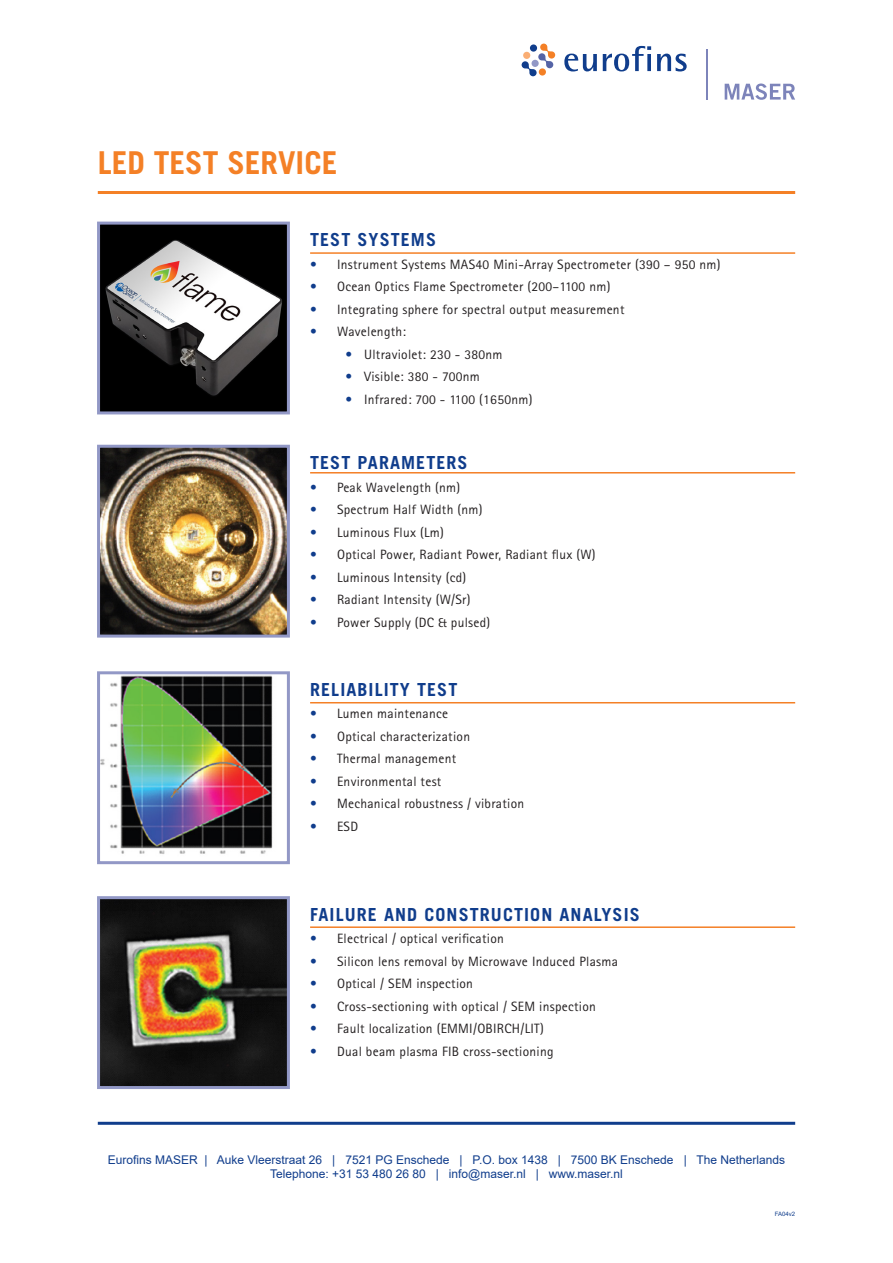
<style>
.page{position:relative;width:893px;height:1263px;background:#fff}
.page>*{position:absolute;margin:0;border:0;box-sizing:border-box;transform-origin:0 0}
.t1{font:700 31.5px "Trade Gothic";color:#f48026}
.t2{font:700 18px "Trade Gothic";letter-spacing:.06em;color:#103d8c}
.t3{font:13.5px "Rotis Sans Serif Std";letter-spacing:.02em;color:#231f20}
.t4{font:12px "Arial";color:#103d8c}
.t5{font:6px "Arial";color:#103d8c}
.s1{color:#103d8c}
</style>
<div class="page">
<hr style="left:98px;top:191px;width:697px;height:3px;background:#f48026">
<svg style="left:522px;top:44px;width:33px;height:32px"></svg>
<div style="left:539px;top:68px;width:7px;height:8px;background:#f48026;border-radius:50%"></div>
<div style="left:523px;top:52px;width:7px;height:7px;background:#faae74;border-radius:50%"></div>
<div style="left:530px;top:44px;width:7px;height:8px;background:#103d8c;border-radius:50%"></div>
<svg style="left:564px;top:54px;width:33px;height:17px"></svg>
<svg style="left:603px;top:46px;width:48px;height:25px"></svg>
<svg style="left:657px;top:54px;width:30px;height:17px"></svg>
<svg style="left:725px;top:83px;width:70px;height:17px"></svg>
<hr style="left:706px;top:50px;width:1px;height:50px;background:#7d84ba">
<img style="left:101px;top:226px;width:185px;height:184px">
<div style="left:97px;top:222px;width:193px;height:192px;border:3px solid #9298c6"></div>
<img style="left:101px;top:449px;width:185px;height:185px">
<div style="left:97px;top:445px;width:193px;height:193px;border:3px solid #9298c6"></div>
<img style="left:101px;top:675px;width:172px;height:179px">
<div style="left:97px;top:671px;width:193px;height:193px;border:3px solid #9298c6"></div>
<hr style="left:98px;top:1122px;width:697px;height:3px;background:#103d8c">
<img style="left:101px;top:900px;width:185px;height:185px">
<div style="left:97px;top:896px;width:193px;height:193px;border:3px solid #9298c6"></div>
<hr style="left:310px;top:252px;width:485px;height:2px;background:#f48026">
<hr style="left:310px;top:472px;width:485px;height:1px;background:#f48026">
<hr style="left:310px;top:702px;width:485px;height:1px;background:#f48026">
<hr style="left:310px;top:926px;width:485px;height:2px;background:#f48026">
<p class="t1" style="left:98px;top:144px;width:241px">LED TEST SERVICE</p>
<p class="t2" style="left:310px;top:229px;width:127px">TEST SYSTEMS</p>
<p class="t3" style="left:310px;top:256px;width:412px"><span class="s1">•</span> Instrument Systems MAS40 Mini-Array Spectrometer (390 – 950 nm)</p>
<p class="t3" style="left:310px;top:279px;width:302px"><span class="s1">•</span> Ocean Optics Flame Spectrometer (200–1100 nm)</p>
<p class="t3" style="left:310px;top:301px;width:316px"><span class="s1">•</span> Integrating sphere for spectral output measurement</p>
<p class="t3" style="left:310px;top:324px;width:97px"><span class="s1">•</span> Wavelength:</p>
<p class="t3" style="left:346px;top:346px;width:158px"><span class="s1">•</span> Ultraviolet: 230 - 380nm</p>
<p class="t3" style="left:346px;top:369px;width:136px"><span class="s1">•</span> Visible: 380 - 700nm</p>
<p class="t3" style="left:346px;top:391px;width:188px"><span class="s1">•</span> Infrared: 700 - 1100 (1650nm)</p>
<p class="t2" style="left:310px;top:452px;width:159px">TEST PARAMETERS</p>
<p class="t3" style="left:310px;top:479px;width:152px"><span class="s1">•</span> Peak Wavelength (nm)</p>
<p class="t3" style="left:310px;top:502px;width:174px"><span class="s1">•</span> Spectrum Half Width (nm)</p>
<p class="t3" style="left:310px;top:524px;width:135px"><span class="s1">•</span> Luminous Flux (Lm)</p>
<p class="t3" style="left:310px;top:547px;width:287px"><span class="s1">•</span> Optical Power, Radiant Power, Radiant flux (W)</p>
<p class="t3" style="left:310px;top:569px;width:158px"><span class="s1">•</span> Luminous Intensity (cd)</p>
<p class="t3" style="left:310px;top:592px;width:162px"><span class="s1">•</span> Radiant Intensity (W/Sr)</p>
<p class="t3" style="left:310px;top:614px;width:182px"><span class="s1">•</span> Power Supply (DC &amp; pulsed)</p>
<p class="t2" style="left:310px;top:678px;width:149px">RELIABILITY TEST</p>
<p class="t3" style="left:310px;top:706px;width:140px"><span class="s1">•</span> Lumen maintenance</p>
<p class="t3" style="left:310px;top:728px;width:161px"><span class="s1">•</span> Optical characterization</p>
<p class="t3" style="left:310px;top:751px;width:148px"><span class="s1">•</span> Thermal management</p>
<p class="t3" style="left:310px;top:773px;width:133px"><span class="s1">•</span> Environmental test</p>
<p class="t3" style="left:310px;top:796px;width:216px"><span class="s1">•</span> Mechanical robustness / vibration</p>
<p class="t3" style="left:310px;top:818px;width:50px"><span class="s1">•</span> ESD</p>
<p class="t2" style="left:310px;top:903px;width:331px">FAILURE AND CONSTRUCTION ANALYSIS</p>
<p class="t3" style="left:310px;top:931px;width:195px"><span class="s1">•</span> Electrical / optical verification</p>
<p class="t3" style="left:310px;top:953px;width:309px"><span class="s1">•</span> Silicon lens removal by Microwave Induced Plasma</p>
<p class="t3" style="left:310px;top:976px;width:164px"><span class="s1">•</span> Optical / SEM inspection</p>
<p class="t3" style="left:310px;top:998px;width:287px"><span class="s1">•</span> Cross-sectioning with optical / SEM inspection</p>
<p class="t3" style="left:310px;top:1021px;width:235px"><span class="s1">•</span> Fault localization (EMMI/OBIRCH/LIT)</p>
<p class="t3" style="left:310px;top:1043px;width:245px"><span class="s1">•</span> Dual beam plasma FIB cross-sectioning</p>
<p class="t4" style="left:108px;top:1151px;width:679px">Eurofins MASER | Auke Vleerstraat 26 | 7521 PG Enschede | P.O. box 1438 | 7500 BK Enschede | The Netherlands</p>
<p class="t4" style="left:270px;top:1166px;width:354px">Telephone: +31 53 480 26 80 | info@maser.nl | www.maser.nl</p>
<p class="t5" style="left:775px;top:1210px;width:22px">FA04v2</p>
</div>
